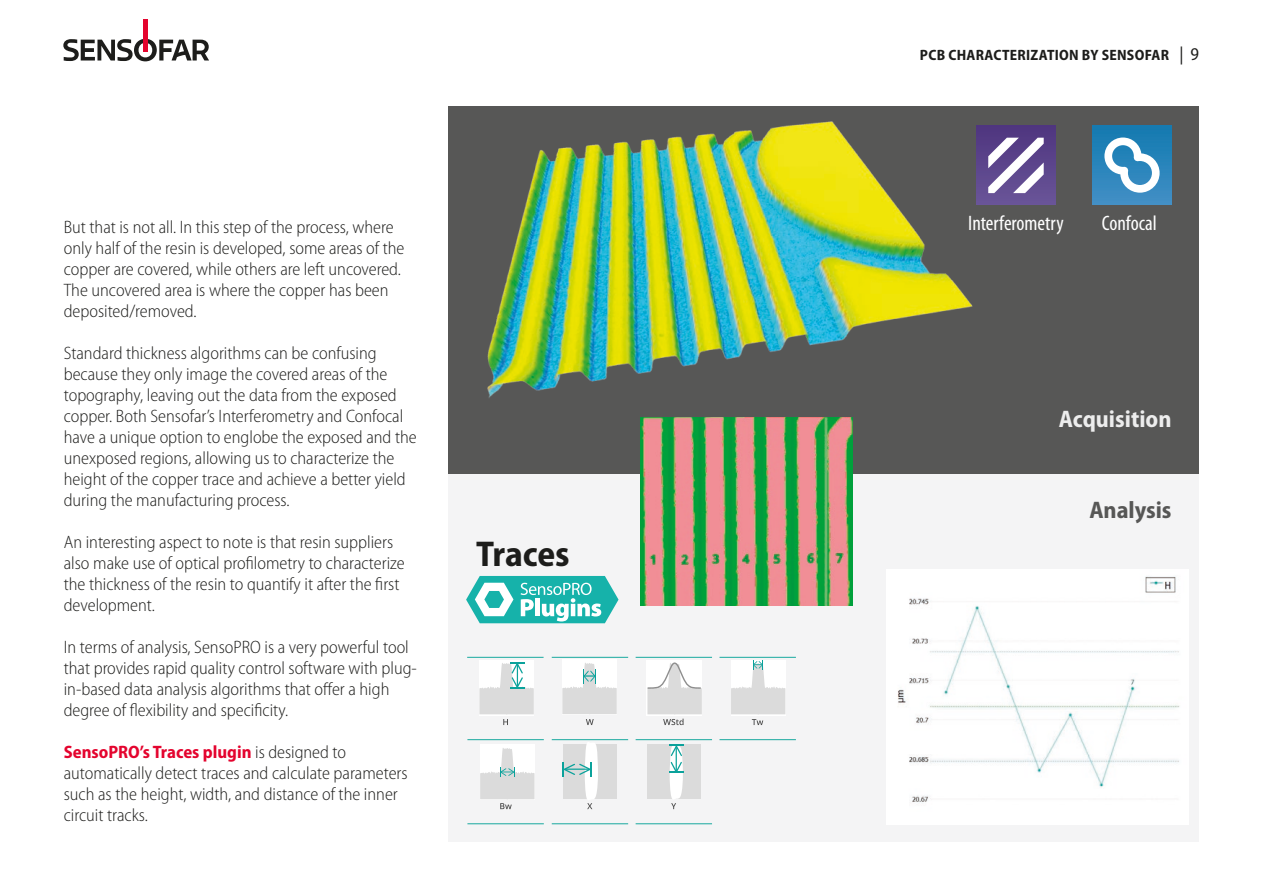
<style>
.page{position:relative;width:1263px;height:893px;background:#fff}
.page>*{position:absolute;margin:0;border:0;box-sizing:border-box;transform-origin:0 0}
.t1{font:700 semi-condensed 36px "Myriad Pro";letter-spacing:-.01em;color:#1d1d1b}
.t2{font:700 semi-condensed 24px "Myriad Pro";color:#ededed}
.t3{font:700 semi-condensed 24px "Myriad Pro";color:#575756}
.t4{font:condensed 21px "Myriad Pro";color:#fff}
.Titular_vermell{font:300 semi-condensed 18px/21px "Myriad Pro";color:#1d1d1b}
.t5{font:700 semi-condensed 15px "Myriad Pro";letter-spacing:.02em;color:#1d1d1b}
.s1{font-weight:700;color:#e4042e}
.s2{font-weight:400;font-size:18px}
</style>
<div class="page">
<svg style="left:63px;top:39px;width:146px;height:22px"></svg>
<hr style="left:143px;top:19px;width:4px;height:33px;background:#e4042e">
<div style="left:448px;top:474px;width:751px;height:368px;background:#f4f4f5"></div>
<div style="left:448px;top:106px;width:751px;height:368px;background:#575756"></div>
<img style="left:640px;top:424px;width:213px;height:182px">
<img style="left:887px;top:570px;width:302px;height:254px">
<img style="left:487px;top:121px;width:486px;height:303px">
<hr style="left:467px;top:739px;width:77px;height:1px;background:#18a99f">
<hr style="left:467px;top:657px;width:77px;height:1px;background:#18a99f">
<hr style="left:552px;top:739px;width:76px;height:1px;background:#18a99f">
<hr style="left:552px;top:657px;width:76px;height:1px;background:#18a99f">
<hr style="left:636px;top:739px;width:76px;height:1px;background:#18a99f">
<hr style="left:636px;top:657px;width:76px;height:1px;background:#18a99f">
<hr style="left:719px;top:739px;width:77px;height:1px;background:#18a99f">
<hr style="left:467px;top:823px;width:77px;height:1px;background:#18a99f">
<hr style="left:552px;top:823px;width:76px;height:1px;background:#18a99f">
<hr style="left:636px;top:823px;width:76px;height:1px;background:#18a99f">
<hr style="left:719px;top:657px;width:77px;height:1px;background:#18a99f">
<svg style="left:480px;top:746px;width:54px;height:63px"></svg>
<div style="left:647px;top:745px;width:54px;height:54px;background:#dbdbdb"></div>
<svg style="left:669px;top:744px;width:14px;height:65px"></svg>
<div style="left:563px;top:745px;width:53px;height:54px;background:#dbdbdb"></div>
<svg style="left:563px;top:739px;width:35px;height:70px"></svg>
<svg style="left:731px;top:660px;width:54px;height:65px"></svg>
<svg style="left:562px;top:661px;width:55px;height:64px"></svg>
<svg style="left:479px;top:661px;width:55px;height:64px"></svg>
<svg style="left:646px;top:661px;width:56px;height:64px"></svg>
<svg style="left:466px;top:576px;width:152px;height:47px"></svg>
<div style="left:976px;top:126px;width:79px;height:79px;background:linear-gradient(to bottom,#4f357f,#695598)"></div>
<svg style="left:988px;top:138px;width:56px;height:55px;background:#9c8eb8"></svg>
<div style="left:1092px;top:126px;width:79px;height:79px;background:linear-gradient(to bottom,#127ab0,#428fc6)"></div>
<svg style="left:1104px;top:138px;width:55px;height:55px;background:#7ab2d4"></svg>
<p class="Titular_vermell" style="left:64px;top:217px;width:342px">But that is not all. In this step of the process, where only half of the resin is developed, some areas of the copper are covered, while others are left uncovered.<br>The uncovered area is where the copper has been deposited/removed.</p>
<p class="Titular_vermell" style="left:64px;top:343px;width:354px">Standard thickness algorithms can be confusing because they only image the covered areas of the topography, leaving out the data from the exposed copper. Both Sensofar’s Interferometry and Confocal have a unique option to englobe the exposed and the unexposed regions, allowing us to characterize the height of the copper trace and achieve a better yield during the manufacturing process.</p>
<p class="Titular_vermell" style="left:64px;top:532px;width:342px">An interesting aspect to note is that resin suppliers also make use of optical profilometry to characterize the thickness of the resin to quantify it after the first development.</p>
<p class="Titular_vermell" style="left:64px;top:637px;width:355px">In terms of analysis, SensoPRO is a very powerful tool that provides rapid quality control software with plug&shy;in-based data analysis algorithms that offer a high degree of flexibility and specificity.</p>
<p class="Titular_vermell" style="left:64px;top:742px;width:345px"><span class="s1">SensoPRO’s Traces plugin</span> is designed to automatically detect traces and calculate parameters such as the height, width, and distance of the inner circuit tracks.</p>
<p class="t1" style="left:476px;top:530px;width:95px">Traces</p>
<p class="t5" style="left:920px;top:46px;width:281px">PCB CHARACTERIZATION BY SENSOFAR <span class="s2">| 9</span></p>
<p class="t4" style="left:968px;top:211px;width:97px">Interferometry</p>
<p class="t4" style="left:1102px;top:210px;width:56px">Confocal</p>
<p class="t2" style="left:1059px;top:403px;width:114px">Acquisition</p>
<p class="t3" style="left:1089px;top:495px;width:84px">Analysis</p>
</div>
